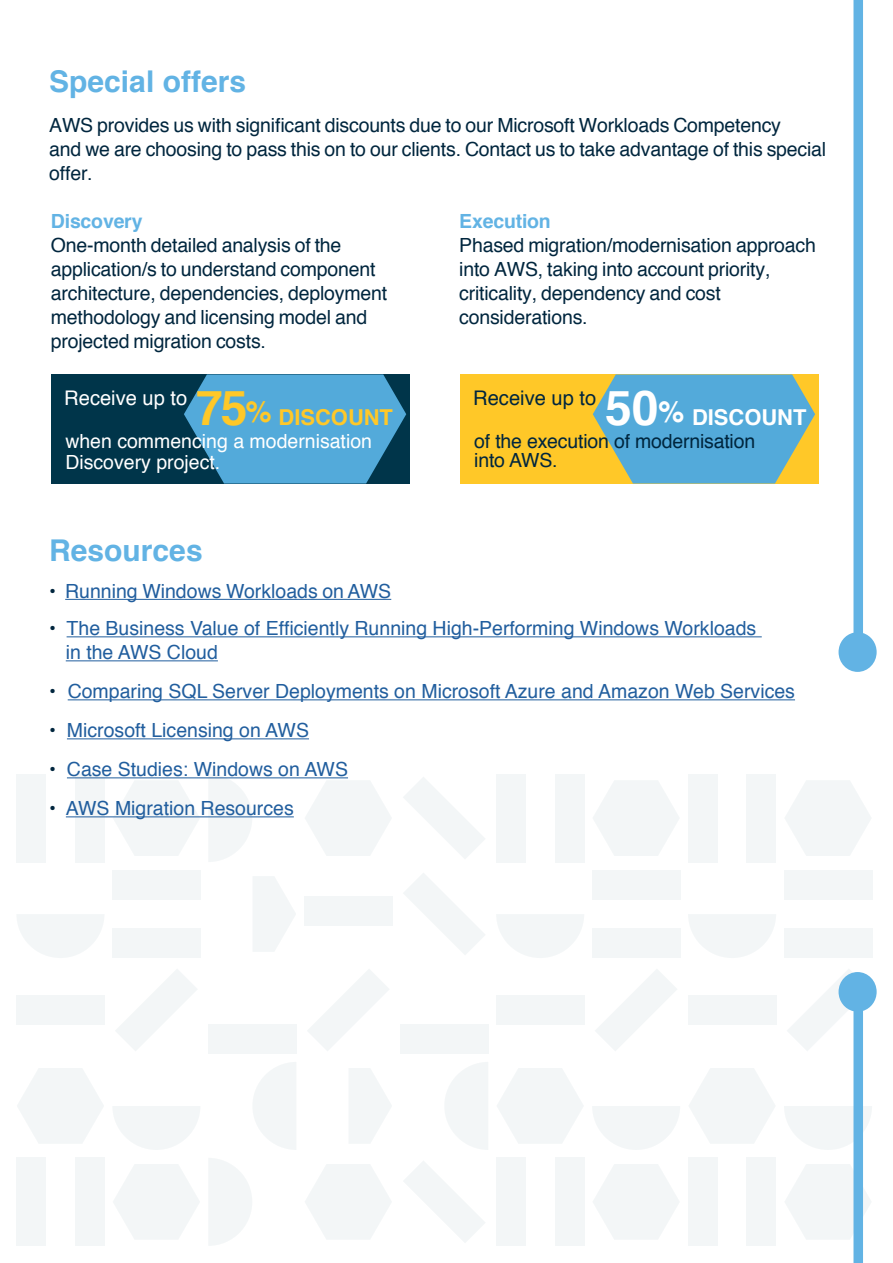
<style>
.page{position:relative;width:893px;height:1263px;background:#fff}
.page>*{position:absolute;margin:0;border:0;box-sizing:border-box;transform-origin:0 0}
.t1{font:700 48px "Helvetica";color:#ffc828}
.t2{font:700 48px "Helvetica";color:#fff}
.t3{font:700 30px "Helvetica";color:#62b3e4}
.t4{font:700 21.9px "Helvetica";color:#ffc828}
.t5{font:700 21.9px "Helvetica";color:#fff}
.t6{font:20.1px "Helvetica";color:#fff}
.t7{font:20.1px "Helvetica";color:#00263e}
.t8{font:19.5px/24px "Helvetica";letter-spacing:-.01em;color:#00263e}
.t9{font:19.5px/24px "Helvetica";color:#215e9e}
.t10{font:19.5px/21px "Helvetica";color:#fff}
.t11{font:700 19.5px "Helvetica";letter-spacing:-.01em;color:#62b3e4}
.s1{font-size:29.1px}
.s2{color:#00263e}
</style>
<div class="page">
<svg style="left:305px;top:781px;width:86px;height:75px"></svg>
<svg style="left:113px;top:781px;width:87px;height:75px"></svg>
<div style="left:304px;top:896px;width:88px;height:30px;background:#f3f6f7"></div>
<div style="left:112px;top:870px;width:88px;height:29px;background:#f3f6f7"></div>
<div style="left:112px;top:929px;width:88px;height:29px;background:#f3f6f7"></div>
<div style="left:16px;top:774px;width:30px;height:88px;background:#f3f6f7"></div>
<div style="left:75px;top:774px;width:30px;height:88px;background:#f3f6f7"></div>
<svg style="left:208px;top:774px;width:44px;height:88px"></svg>
<svg style="left:17px;top:914px;width:87px;height:44px"></svg>
<svg style="left:253px;top:876px;width:43px;height:76px"></svg>
<svg style="left:593px;top:781px;width:86px;height:75px"></svg>
<div style="left:592px;top:870px;width:88px;height:29px;background:#f3f6f7"></div>
<div style="left:592px;top:929px;width:88px;height:29px;background:#f3f6f7"></div>
<svg style="left:403px;top:777px;width:82px;height:82px"></svg>
<svg style="left:404px;top:873px;width:81px;height:82px"></svg>
<div style="left:496px;top:774px;width:29px;height:88px;background:#f3f6f7"></div>
<div style="left:555px;top:774px;width:29px;height:88px;background:#f3f6f7"></div>
<svg style="left:497px;top:914px;width:87px;height:44px"></svg>
<svg style="left:17px;top:1068px;width:87px;height:75px"></svg>
<svg style="left:305px;top:1164px;width:86px;height:75px"></svg>
<svg style="left:113px;top:1164px;width:87px;height:75px"></svg>
<div style="left:208px;top:1025px;width:88px;height:29px;background:#f3f6f7"></div>
<div style="left:16px;top:995px;width:89px;height:30px;background:#f3f6f7"></div>
<svg style="left:116px;top:969px;width:81px;height:82px"></svg>
<svg style="left:308px;top:969px;width:81px;height:82px"></svg>
<div style="left:16px;top:1158px;width:30px;height:88px;background:#f3f6f7"></div>
<div style="left:75px;top:1158px;width:30px;height:88px;background:#f3f6f7"></div>
<svg style="left:113px;top:1106px;width:87px;height:44px"></svg>
<svg style="left:253px;top:1062px;width:43px;height:88px"></svg>
<svg style="left:209px;top:1158px;width:43px;height:88px"></svg>
<svg style="left:349px;top:1068px;width:43px;height:75px"></svg>
<svg style="left:497px;top:1068px;width:86px;height:75px"></svg>
<svg style="left:593px;top:1164px;width:86px;height:75px"></svg>
<div style="left:400px;top:1025px;width:88px;height:29px;background:#f3f6f7"></div>
<div style="left:496px;top:995px;width:88px;height:30px;background:#f3f6f7"></div>
<svg style="left:595px;top:969px;width:82px;height:82px"></svg>
<svg style="left:404px;top:1161px;width:81px;height:81px"></svg>
<div style="left:496px;top:1158px;width:29px;height:88px;background:#f3f6f7"></div>
<div style="left:555px;top:1158px;width:29px;height:88px;background:#f3f6f7"></div>
<svg style="left:592px;top:1106px;width:88px;height:44px"></svg>
<svg style="left:445px;top:1062px;width:43px;height:88px"></svg>
<svg style="left:785px;top:781px;width:86px;height:75px"></svg>
<div style="left:784px;top:870px;width:88px;height:29px;background:#f3f6f7"></div>
<div style="left:784px;top:929px;width:88px;height:29px;background:#f3f6f7"></div>
<div style="left:688px;top:774px;width:29px;height:88px;background:#f3f6f7"></div>
<div style="left:747px;top:774px;width:29px;height:88px;background:#f3f6f7"></div>
<svg style="left:688px;top:914px;width:88px;height:44px"></svg>
<svg style="left:689px;top:1068px;width:86px;height:75px"></svg>
<div style="left:688px;top:995px;width:88px;height:30px;background:#f3f6f7"></div>
<div style="left:688px;top:1158px;width:29px;height:88px;background:#f3f6f7"></div>
<div style="left:747px;top:1158px;width:29px;height:88px;background:#f3f6f7"></div>
<svg style="left:838px;top:0;width:39px;height:672px"></svg>
<svg style="left:784px;top:969px;width:93px;height:294px"></svg>
<hr style="left:65px;top:599px;width:326px;height:1px;background:#215e9e">
<hr style="left:67px;top:636px;width:695px;height:1px;background:#215e9e">
<hr style="left:66px;top:660px;width:152px;height:1px;background:#215e9e">
<hr style="left:68px;top:699px;width:727px;height:1px;background:#215e9e">
<hr style="left:67px;top:738px;width:242px;height:1px;background:#215e9e">
<hr style="left:67px;top:777px;width:281px;height:1px;background:#215e9e">
<hr style="left:66px;top:816px;width:228px;height:1px;background:#215e9e">
<div style="left:51px;top:374px;width:358px;height:109px;background:#00354a"></div>
<svg style="left:184px;top:374px;width:222px;height:109px;background:#4697c3"></svg>
<div style="left:460px;top:374px;width:358px;height:109px;background:#ffc828"></div>
<svg style="left:593px;top:374px;width:222px;height:109px;background:#6daebe"></svg>
<h2 class="t3" style="left:49px;top:57px;width:198px">Special offers</h2>
<p class="t8" style="left:49px;top:113px;width:778px">AWS provides us with significant discounts due to our Microsoft Workloads Competency<br>and we are choosing to pass this on to our clients. Contact us to take advantage of this special offer.</p>
<p class="t11" style="left:51px;top:206px;width:93px">Discovery</p>
<p class="t8" style="left:51px;top:234px;width:338px">One-month detailed analysis of the application/s to understand component architecture, dependencies, deployment methodology and licensing model and projected migration costs.</p>
<p class="t11" style="left:459px;top:206px;width:93px">Execution</p>
<p class="t8" style="left:459px;top:234px;width:358px">Phased migration/modernisation approach into AWS, taking into account priority, criticality, dependency and cost considerations.</p>
<p class="t6" style="left:64px;top:382px;width:125px">Receive up to</p>
<h1 class="t1" style="left:196px;top:370px;width:77px">75<span class="s1">%</span></h1>
<p class="t7" style="left:473px;top:382px;width:125px">Receive up to</p>
<h1 class="t2" style="left:605px;top:370px;width:81px">50<span class="s1">%</span></h1>
<p class="t4" style="left:279px;top:400px;width:116px">DISCOUNT</p>
<p class="t10" style="left:65px;top:431px;width:308px">when commencing a modernisation<br>Discovery project.</p>
<p class="t5" style="left:692px;top:400px;width:116px">DISCOUNT</p>
<p class="t8" style="left:474px;top:432px;width:282px;line-height:19.5px">of the execution of modernisation into AWS.</p>
<h2 class="t3" style="left:49px;top:526px;width:155px">Resources</h2>
<p class="t9" style="left:49px;top:580px;width:343px"><span class="s2">•</span> Running Windows Workloads on AWS</p>
<p class="t9" style="left:66px;top:617px;width:692px;text-indent:-16px"><span class="s2">•</span> The Business Value of Efficiently Running High-Performing Windows Workloads in the AWS Cloud</p>
<p class="t9" style="left:49px;top:680px;width:747px"><span class="s2">•</span> Comparing SQL Server Deployments on Microsoft Azure and Amazon Web Services</p>
<p class="t9" style="left:49px;top:719px;width:261px"><span class="s2">•</span> Microsoft Licensing on AWS</p>
<p class="t9" style="left:49px;top:758px;width:300px"><span class="s2">•</span> Case Studies: Windows on AWS</p>
<p class="t9" style="left:49px;top:797px;width:246px"><span class="s2">•</span> AWS Migration Resources</p>
</div>
